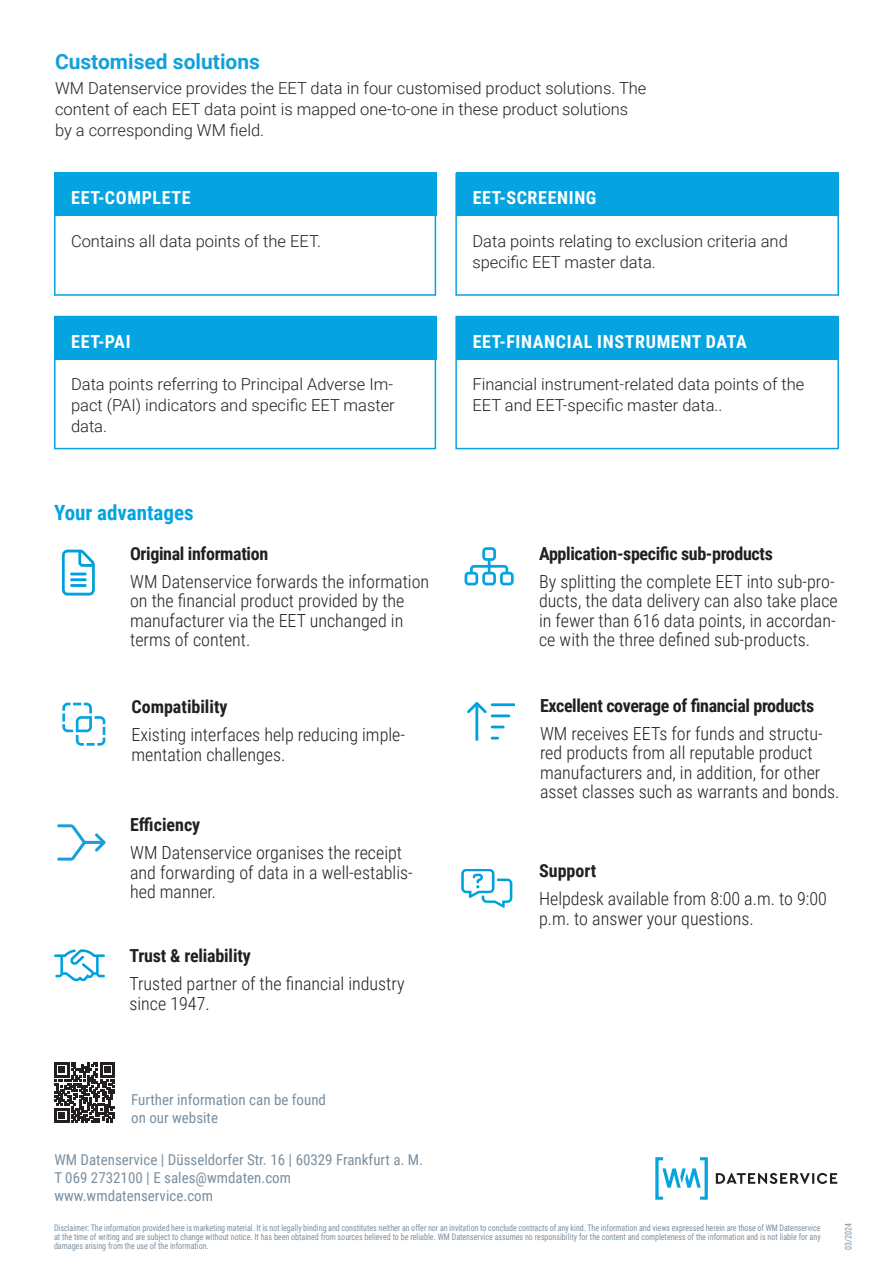
<style>
.page{position:relative;width:893px;height:1263px;background:#fff}
.page>*{position:absolute;margin:0;border:0;box-sizing:border-box;transform-origin:0 0}
.t1{font:700 21px "Roboto";color:#12a0db}
.Zwischenüberschrift{font:700 21px "Roboto Condensed";color:#05a4e0}
.t2{font:300 18px/19.5px "Roboto Condensed";color:#231f20}
.t3{font:700 18px "Roboto Condensed";letter-spacing:-.02em;color:#231f20}
.Zwischenüberschrift-2{font:700 18px "Roboto Condensed";letter-spacing:.035em;color:#fff}
.t4{font:700 18px "Roboto Condensed";color:#231f20}
.t5{font:300 16.5px/21px "Roboto";color:#231f20}
.t6{font:15px/18px "Roboto Condensed";color:#7a8fa0}
.t7{font:9px/9px "Roboto Condensed";color:#7a8fa0;text-align:justify;scale:.89 1}
</style>
<div class="page">
<div style="left:54px;top:173px;width:382px;height:43px;background:#05a4e0"></div>
<div style="left:457px;top:173px;width:382px;height:43px;background:#05a4e0"></div>
<div style="left:457px;top:316px;width:382px;height:43px;background:#05a4e0"></div>
<div style="left:54px;top:316px;width:382px;height:43px;background:#05a4e0"></div>
<svg style="left:716px;top:1173px;width:121px;height:11px"></svg>
<svg style="left:655px;top:1157px;width:53px;height:43px"></svg>
<svg style="left:62px;top:550px;width:33px;height:45px"></svg>
<svg style="left:461px;top:869px;width:51px;height:39px"></svg>
<svg style="left:467px;top:702px;width:48px;height:39px"></svg>
<svg style="left:54px;top:949px;width:51px;height:33px"></svg>
<svg style="left:57px;top:824px;width:49px;height:37px"></svg>
<svg style="left:55px;top:1063px;width:59px;height:59px"></svg>
<svg style="left:465px;top:547px;width:49px;height:38px"></svg>
<svg style="left:62px;top:703px;width:43px;height:43px"></svg>
<div style="left:54px;top:173px;width:382px;height:123px;border:2px solid #05a4e0"></div>
<div style="left:455px;top:173px;width:384px;height:123px;border:2px solid #05a4e0"></div>
<div style="left:54px;top:316px;width:382px;height:133px;border:2px solid #05a4e0"></div>
<div style="left:455px;top:316px;width:384px;height:133px;border:2px solid #05a4e0"></div>
<p class="t1" style="left:55px;top:47px;width:206px">Customised solutions</p>
<p class="t5" style="left:55px;top:77px;width:593px">WM Datenservice provides the EET data in four customised product solutions. The content of each EET data point is mapped one-to-one in these product solutions by a corresponding WM field.</p>
<p class="Zwischenüberschrift-2" style="left:71px;top:185px;width:121px">EET-COMPLETE</p>
<p class="t5" style="left:71px;top:230px;width:252px">Contains all data points of the EET.</p>
<p class="Zwischenüberschrift-2" style="left:71px;top:329px;width:61px">EET-PAI</p>
<p class="t5" style="left:71px;top:373px;width:325px;text-align:justify">Data points referring to Principal Adverse Im&shy;pact (PAI) indicators and specific EET master data.</p>
<p class="Zwischenüberschrift" style="left:54px;top:498px;width:141px">Your advantages</p>
<p class="t3" style="left:130px;top:541px;width:140px">Original information</p>
<p class="t2" style="left:130px;top:571px;width:301px">WM Datenservice forwards the information on the financial product provided by the manufacturer via the EET unchanged in terms of content.</p>
<p class="t4" style="left:131px;top:694px;width:98px">Compatibility</p>
<p class="t2" style="left:131px;top:725px;width:275px">Existing interfaces help reducing imple&shy;mentation challenges.</p>
<p class="t4" style="left:130px;top:812px;width:72px">Efficiency</p>
<p class="t2" style="left:130px;top:842px;width:284px">WM Datenservice organises the receipt and forwarding of data in a well-establis&shy;hed manner.</p>
<p class="t3" style="left:129px;top:943px;width:123px">Trust &amp; reliability</p>
<p class="t2" style="left:129px;top:973px;width:277px">Trusted partner of the financial industry since 1947.</p>
<p class="t6" style="left:131px;top:1090px;width:196px">Further information can be found on our website</p>
<p class="Zwischenüberschrift-2" style="left:473px;top:185px;width:125px">EET-SCREENING</p>
<p class="t5" style="left:472px;top:230px;width:317px">Data points relating to exclusion criteria and specific EET master data.</p>
<p class="Zwischenüberschrift-2" style="left:473px;top:329px;width:276px">EET-FINANCIAL INSTRUMENT DATA</p>
<p class="t5" style="left:472px;top:373px;width:333px">Financial instrument-related data points of the<br>EET and EET-specific master data..</p>
<p class="t3" style="left:539px;top:541px;width:235px">Application-specific sub-products</p>
<p class="t2" style="left:539px;top:571px;width:300px">By splitting the complete EET into sub-pro&shy;ducts, the data delivery can also take place in fewer than 616 data points, in accordan&shy;ce with the three defined sub-products.</p>
<p class="t3" style="left:540px;top:693px;width:276px">Excellent coverage of financial products</p>
<p class="t2" style="left:540px;top:723px;width:301px">WM receives EETs for funds and structu&shy;red products from all reputable product manufacturers and, in addition, for other asset classes such as warrants and bonds.</p>
<p class="t4" style="left:539px;top:858px;width:59px">Support</p>
<p class="t2" style="left:539px;top:888px;width:289px">Helpdesk available from 8:00 a.m. to 9:00 p.m. to answer your questions.</p>
<p class="t6" style="left:54px;top:1150px;width:370px">WM Datenservice | Düsseldorfer Str. 16 | 60329 Frankfurt a. M.</p>
<p class="t6" style="left:54px;top:1168px;width:238px">T 069 2732100 | E sales@wmdaten.com</p>
<p class="t6" style="left:54px;top:1186px;width:160px">www.wmdatenservice.com</p>
<p class="t7" style="left:54px;top:1223px;width:863px">Disclaimer: The information provided here is marketing material. It is not legally binding and constitutes neither an offer nor an invitation to conclude contracts of any kind. The information and views expressed herein are those of WM Datenservice at the time of writing and are subject to change without notice. It has been obtained from sources believed to be reliable. WM Datenservice assumes no responsibility for the content and completeness of the information and is not liable for any damages arising from the use of the information.</p>
<p class="t7" style="left:843px;top:1250px;width:32px;rotate:-90deg">03/2024</p>
</div>
